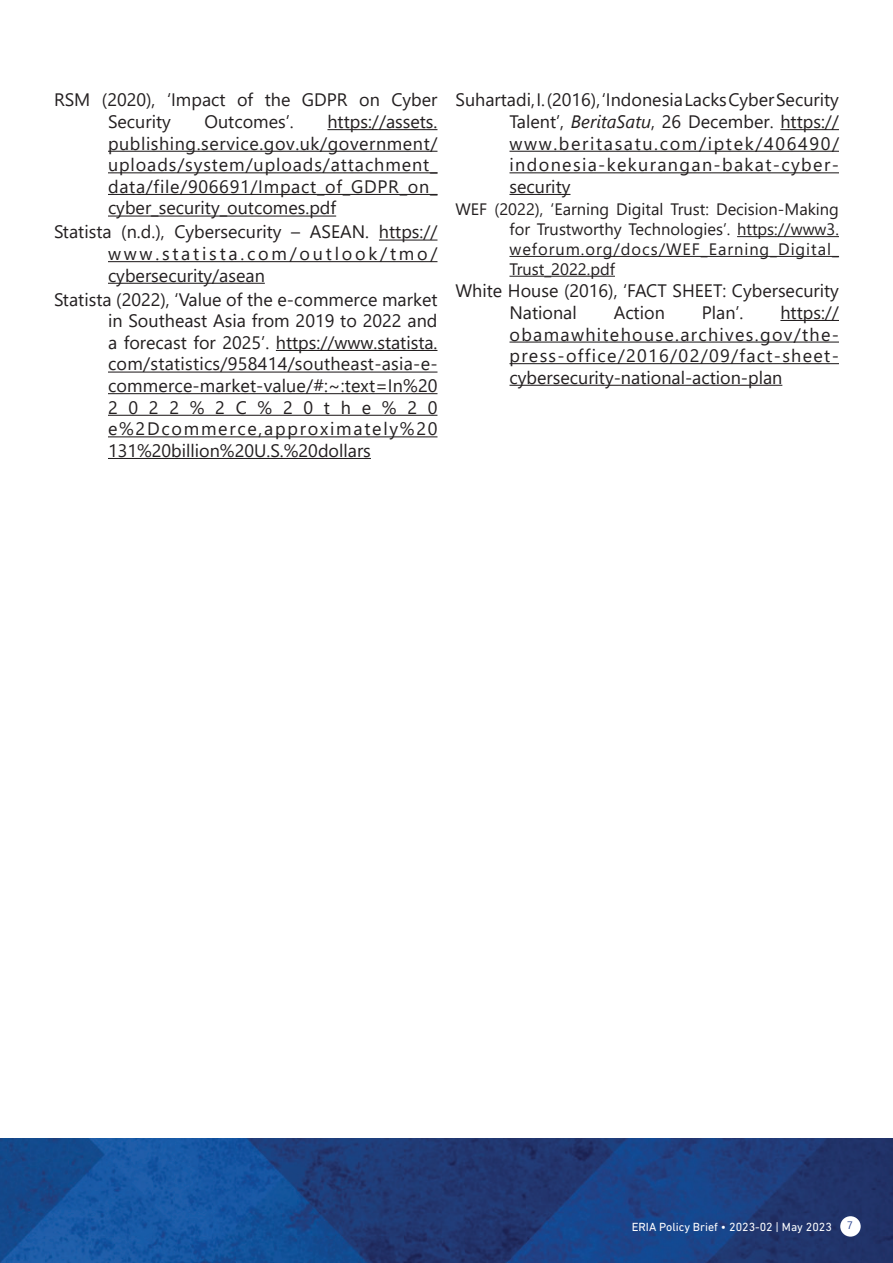
<style>
.page{position:relative;width:893px;height:1263px;background:#fff}
.page>*{position:absolute;margin:0;border:0;box-sizing:border-box;transform-origin:0 0}
.t1{font:18px/21.6px "Segoe UI";color:#231f20;text-align:justify}
.t2{font:16.5px/19.8px "Segoe UI";letter-spacing:.06em;color:#231f20;text-align:justify}
.t3{font:12px "DIN Next LT Pro";color:#fff}
.t4{font:10.5px "Ebrima";color:#253f8e}
.s1{font-style:italic}
</style>
<div class="page">
<img style="left:0;top:1138px;width:893px;height:125px">
<div style="left:840px;top:1216px;width:21px;height:20px;background:#fff;border-radius:50%"></div>
<hr style="left:327px;top:129px;width:110px;height:1px;background:#231f20">
<hr style="left:108px;top:151px;width:329px;height:1px;background:#231f20">
<hr style="left:108px;top:172px;width:329px;height:1px;background:#231f20">
<hr style="left:108px;top:194px;width:329px;height:1px;background:#231f20">
<hr style="left:108px;top:216px;width:228px;height:1px;background:#231f20">
<hr style="left:379px;top:240px;width:58px;height:1px;background:#231f20">
<hr style="left:108px;top:261px;width:329px;height:1px;background:#231f20">
<hr style="left:108px;top:283px;width:157px;height:1px;background:#231f20">
<hr style="left:276px;top:350px;width:161px;height:1px;background:#231f20">
<hr style="left:108px;top:372px;width:329px;height:1px;background:#231f20">
<hr style="left:108px;top:393px;width:329px;height:1px;background:#231f20">
<hr style="left:108px;top:415px;width:329px;height:1px;background:#231f20">
<hr style="left:108px;top:436px;width:329px;height:1px;background:#231f20">
<hr style="left:108px;top:458px;width:263px;height:1px;background:#231f20">
<hr style="left:780px;top:129px;width:59px;height:1px;background:#231f20">
<hr style="left:509px;top:151px;width:330px;height:1px;background:#231f20">
<hr style="left:509px;top:172px;width:330px;height:1px;background:#231f20">
<hr style="left:509px;top:194px;width:61px;height:1px;background:#231f20">
<hr style="left:737px;top:236px;width:102px;height:1px;background:#231f20">
<hr style="left:509px;top:256px;width:330px;height:1px;background:#231f20">
<hr style="left:509px;top:276px;width:106px;height:1px;background:#231f20">
<hr style="left:780px;top:320px;width:59px;height:1px;background:#231f20">
<hr style="left:509px;top:342px;width:330px;height:1px;background:#231f20">
<hr style="left:509px;top:363px;width:330px;height:1px;background:#231f20">
<hr style="left:509px;top:385px;width:273px;height:1px;background:#231f20">
<p class="t1" style="left:108px;top:88px;width:331px;text-indent:-54px">RSM (2020), ‘Impact of the GDPR on Cyber<br>Security</p>
<p class="t1" style="left:108px;top:109px;width:331px;text-indent:219px">https://assets. publishing.service.gov.uk/government/ uploads/system/uploads/attachment_ data/file/906691/Impact_of_GDPR_on_ cyber_security_outcomes.pdf</p>
<p class="t1" style="left:108px;top:220px;width:331px;text-indent:-54px">Statista (n.d.), Cybersecurity – ASEAN. https:// www.statista.com/outlook/tmo/ cybersecurity/asean</p>
<p class="t1" style="left:108px;top:287px;width:331px;text-indent:-54px">Statista (2022), ‘Value of the e-commerce market in Southeast Asia from 2019 to 2022 and a forecast for 2025’. https://www.statista. com/statistics/958414/southeast-asia-e&shy;commerce-market-value/#:~:text=In%20<br>2022%2C%20the%20 e%2Dcommerce,approximately%20<br>131%20billion%20U.S.%20dollars</p>
<p class="t1" style="left:205px;top:109px;width:91px">Outcomes’.</p>
<p class="t1" style="left:509px;top:88px;width:331px;text-indent:-54px">Suhartadi, I. (2016), ‘Indonesia Lacks Cyber Security Talent’, <span class="s1">BeritaSatu</span>, 26 December. https:// www.beritasatu.com/iptek/406490/ indonesia-kekurangan-bakat-cyber&shy;security</p>
<p class="t2" style="left:509px;top:198px;width:331px;text-indent:-54px">WEF (2022), ‘Earning Digital Trust: Decision-Making for Trustworthy Technologies’. https://www3. weforum.org/docs/WEF_Earning_Digital_ Trust_2022.pdf</p>
<p class="t1" style="left:509px;top:278px;width:331px;text-indent:-54px">White House (2016), ‘FACT SHEET: Cybersecurity<br>National</p>
<p class="t1" style="left:509px;top:300px;width:331px;text-indent:271px">https:// obamawhitehouse.archives.gov/the&shy;press-office/2016/02/09/fact-sheet&shy;cybersecurity-national-action-plan</p>
<p class="t1" style="left:614px;top:300px;width:53px">Action</p>
<p class="t1" style="left:702px;top:300px;width:43px">Plan’.</p>
<p class="t3" style="left:632px;top:1220px;width:202px">ERIA Policy Brief • 2023-02 | May 2023</p>
<p class="t4" style="left:847px;top:1218px;width:7px">7</p>
</div>
